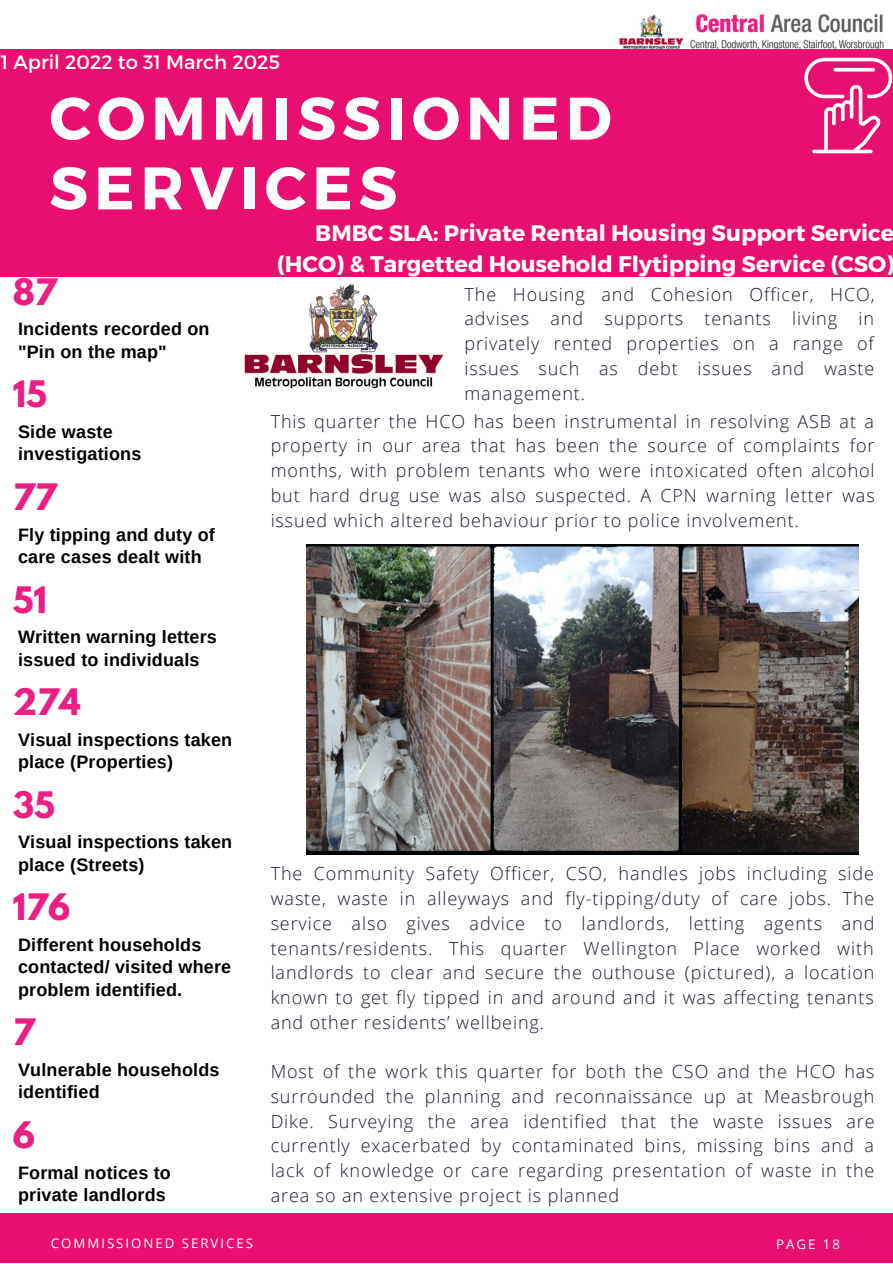
<style>
.page{position:relative;width:893px;height:1264px;background:#fff}
.page>*{position:absolute;margin:0;border:0;box-sizing:border-box;transform-origin:0 0}
.t1{font:700 60px/69.8px "Montserrat";letter-spacing:.1em;color:#fff}
.t2{font:700 32.4px "League Spartan";color:#eb1e83}
.t3{font:700 22.5px/31.5px "Montserrat";color:#fff;text-align:right}
.t4{font:19.5px "Montserrat";color:#fff}
.t5{font:300 18px/24.8px "Open Sans";letter-spacing:.05em;color:#191d2d;text-align:justify}
.t6{font:700 18px/22.5px "Arimo";letter-spacing:.01em;color:#000}
.t7{font:13.2px "Open Sans";letter-spacing:.15em;color:#fff}
</style>
<div class="page">
<div style="left:0;top:1213px;width:892px;height:49px;background:#e80f71"></div>
<img style="left:619px;top:14px;width:265px;height:35px">
<div style="left:0;top:49px;width:892px;height:228px;background:#e80f71"></div>
<img style="left:244px;top:283px;width:200px;height:106px">
<img style="left:307px;top:545px;width:551px;height:309px">
<svg style="left:804px;top:58px;width:88px;height:95px"></svg>
<p class="t4" style="left:1px;top:49px;width:280px">1 April 2022 to 31 March 2025</p>
<h1 class="t1" style="left:49px;top:80px;width:563px">COMMISSIONED<br>SERVICES</h1>
<h2 class="t2" style="left:13px;top:275px;width:46px">87</h2>
<p class="t6" style="left:18px;top:318px;width:193px">Incidents recorded on "Pin on the map"</p>
<h2 class="t2" style="left:13px;top:378px;width:36px">15</h2>
<p class="t6" style="left:18px;top:420px;width:125px">Side waste investigations</p>
<h2 class="t2" style="left:13px;top:481px;width:46px">77</h2>
<p class="t6" style="left:18px;top:523px;width:198px">Fly tipping and duty of care cases dealt with</p>
<h2 class="t2" style="left:13px;top:583px;width:36px">51</h2>
<p class="t6" style="left:18px;top:625px;width:200px">Written warning letters issued to individuals</p>
<h2 class="t2" style="left:13px;top:686px;width:70px">274</h2>
<p class="t6" style="left:18px;top:728px;width:216px">Visual inspections taken place (Properties)</p>
<h2 class="t2" style="left:13px;top:788px;width:44px">35</h2>
<p class="t6" style="left:18px;top:830px;width:216px">Visual inspections taken place (Streets)</p>
<h2 class="t2" style="left:13px;top:891px;width:59px">176</h2>
<p class="t6" style="left:18px;top:933px;width:215px">Different households contacted/ visited where problem identified.</p>
<h2 class="t2" style="left:13px;top:1016px;width:24px">7</h2>
<p class="t6" style="left:18px;top:1058px;width:203px">Vulnerable households identified</p>
<h2 class="t2" style="left:13px;top:1118px;width:24px">6</h2>
<p class="t6" style="left:18px;top:1160px;width:154px">Formal notices to private landlords</p>
<p class="t3" style="left:277px;top:216px;width:619px">BMBC SLA: Private Rental Housing Support Service (HCO) &amp; Targetted Household Flytipping Service (CSO)</p>
<p class="t5" style="left:464px;top:281px;width:411px">The Housing and Cohesion Officer, HCO, advises and supports tenants living in privately rented properties on a range of issues such as debt issues and waste management.</p>
<p class="t5" style="left:271px;top:408px;width:605px">This quarter the HCO has been instrumental in resolving ASB at a property in our area that has been the source of complaints for months, with problem tenants who were intoxicated often alcohol but hard drug use was also suspected. A CPN warning letter was issued which altered behaviour prior to police involvement.</p>
<p class="t5" style="left:271px;top:861px;width:605px">The Community Safety Officer, CSO, handles jobs including side waste, waste in alleyways and fly-tipping/duty of care jobs. The service also gives advice to landlords, letting agents and tenants/residents. This quarter Wellington Place worked with landlords to clear and secure the outhouse (pictured), a location known to get fly tipped in and around and it was affecting tenants and other residents’ wellbeing.</p>
<p class="t5" style="left:271px;top:1058px;width:605px">Most of the work this quarter for both the CSO and the HCO has surrounded the planning and reconnaissance up at Measbrough Dike. Surveying the area identified that the waste issues are currently exacerbated by contaminated bins, missing bins and a lack of knowledge or care regarding presentation of waste in the area so an extensive project is planned</p>
<p class="t7" style="left:51px;top:1233px;width:204px">COMMISSIONED SERVICES</p>
<p class="t7" style="left:776px;top:1235px;width:65px">PAGE 18</p>
</div>
